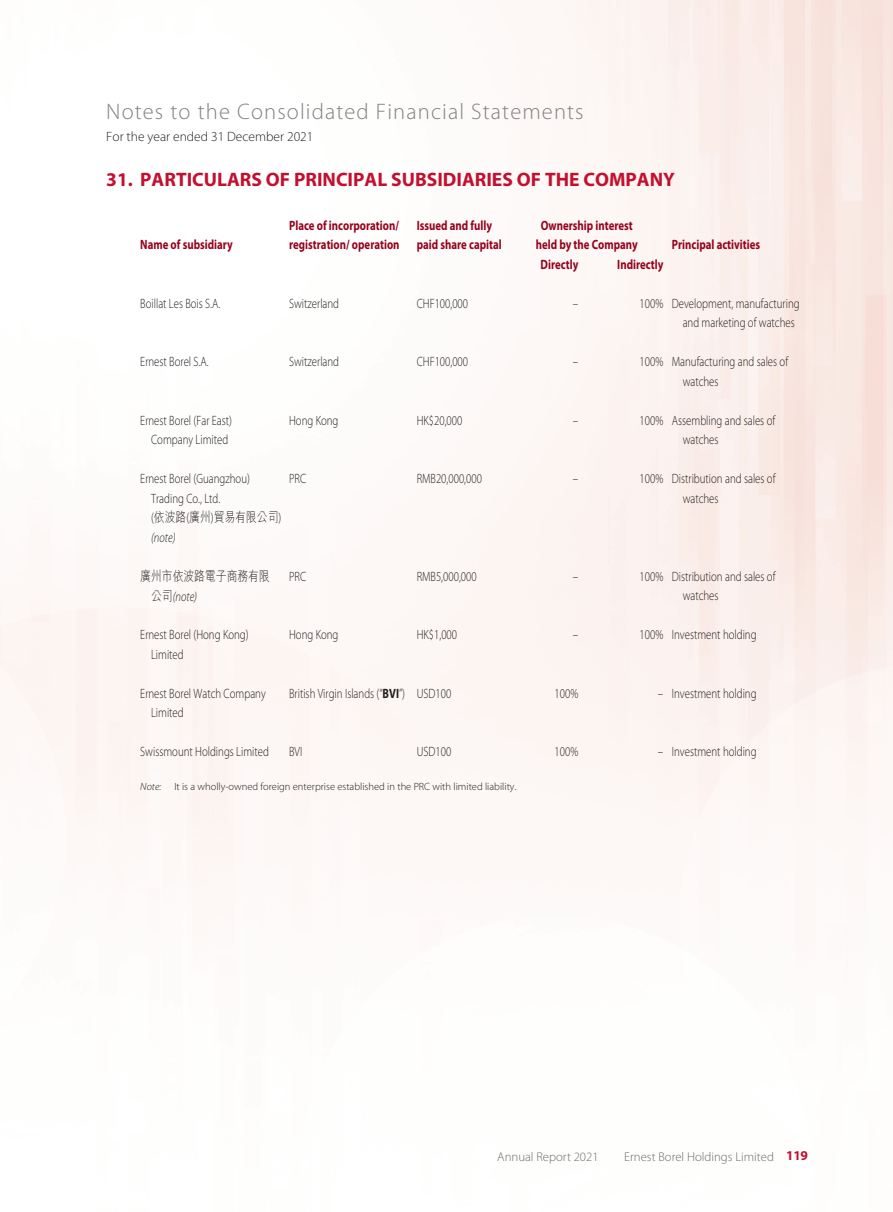
<style>
.page{position:relative;width:893px;height:1212px;background:#fff}
.page>*{position:absolute;margin:0;border:0;box-sizing:border-box;transform-origin:0 0}
.t1{font:300 22.5px "Myriad Pro";letter-spacing:.05em;color:#808285}
._01_H1{font:700 19.5px "Myriad Pro";color:#c3102f}
._50_Table_txt{font:300 13.5px "Myriad Pro";color:#231f20;scale:.8 1}
._50_Table_txt-2{font:700 13.5px/19.5px "Myriad Pro";color:#96031d;scale:.8 1}
._50_Table_txt-3{font:300 13.5px "Myriad Pro";color:#231f20}
._50_Table_txt-4{font:300 13.5px "M Hei HK";color:#231f20;scale:.8 1}
._50_Table_txt-5{font:italic 300 13.5px "Myriad Pro";color:#231f20;scale:.8 1}
.t2{font:300 12.75px "Myriad Pro";color:#6c6d70}
._06_Notes{font:300 10.5px "Myriad Pro";color:#231f20}
.s1{font-family:"Myriad Pro"}
.s2{font-family:"M Hei HK";font-style:normal}
.s3{font-weight:700}
.s4{font-style:italic}
.s5{font-weight:700;font-size:13.5px;color:#c3102f}
</style>
<div class="page">
<h1 class="t1" style="left:106px;top:98px;width:479px">Notes to the Consolidated Financial Statements</h1>
<p class="_50_Table_txt-3" style="left:106px;top:128px;width:209px">For the year ended 31 December 2021</p>
<p class="_01_H1" style="left:106px;top:167px;width:570px">31. PARTICULARS OF PRINCIPAL SUBSIDIARIES OF THE COMPANY</p>
<p class="_50_Table_txt-2" style="left:140px;top:234px;width:117px">Name of subsidiary</p>
<p class="_50_Table_txt-2" style="left:289px;top:215px;width:140px">Place of incorporation/ registration/ operation</p>
<p class="_50_Table_txt-2" style="left:417px;top:215px;width:108px">Issued and fully paid share capital</p>
<p class="_50_Table_txt-2" style="left:541px;top:215px;width:117px">Ownership interest</p>
<p class="_50_Table_txt-2" style="left:536px;top:234px;width:129px">held by the Company</p>
<p class="_50_Table_txt-2" style="left:672px;top:234px;width:112px">Principal activities</p>
<p class="_50_Table_txt-2" style="left:541px;top:254px;width:49px">Directly</p>
<p class="_50_Table_txt-2" style="left:617px;top:254px;width:59px">Indirectly</p>
<p class="_50_Table_txt" style="left:140px;top:295px;width:102px">Boillat Les Bois S.A.</p>
<p class="_50_Table_txt" style="left:289px;top:295px;width:64px">Switzerland</p>
<p class="_50_Table_txt" style="left:417px;top:295px;width:66px">CHF100,000</p>
<p class="_50_Table_txt" style="left:573px;top:295px;width:8px">–</p>
<p class="_50_Table_txt" style="left:640px;top:295px;width:31px">100%</p>
<p class="_50_Table_txt" style="left:672px;top:295px;width:161px">Development, manufacturing</p>
<p class="_50_Table_txt" style="left:683px;top:315px;width:142px">and marketing of watches</p>
<p class="_50_Table_txt" style="left:140px;top:354px;width:87px">Ernest Borel S.A.</p>
<p class="_50_Table_txt" style="left:289px;top:354px;width:64px">Switzerland</p>
<p class="_50_Table_txt" style="left:417px;top:354px;width:66px">CHF100,000</p>
<p class="_50_Table_txt" style="left:573px;top:354px;width:8px">–</p>
<p class="_50_Table_txt" style="left:640px;top:354px;width:31px">100%</p>
<p class="_50_Table_txt" style="left:672px;top:354px;width:147px">Manufacturing and sales of</p>
<p class="_50_Table_txt" style="left:683px;top:373px;width:46px">watches</p>
<p class="_50_Table_txt" style="left:140px;top:412px;width:116px">Ernest Borel (Far East)</p>
<p class="_50_Table_txt" style="left:151px;top:432px;width:98px">Company Limited</p>
<p class="_50_Table_txt" style="left:289px;top:412px;width:63px">Hong Kong</p>
<p class="_50_Table_txt" style="left:417px;top:412px;width:59px">HK$20,000</p>
<p class="_50_Table_txt" style="left:573px;top:412px;width:8px">–</p>
<p class="_50_Table_txt" style="left:640px;top:412px;width:31px">100%</p>
<p class="_50_Table_txt" style="left:672px;top:412px;width:131px">Assembling and sales of</p>
<p class="_50_Table_txt" style="left:683px;top:432px;width:46px">watches</p>
<p class="_50_Table_txt" style="left:140px;top:471px;width:139px">Ernest Borel (Guangzhou)</p>
<p class="_50_Table_txt" style="left:151px;top:490px;width:88px">Trading Co., Ltd.</p>
<p class="_50_Table_txt-4" style="left:151px;top:510px;width:164px"><span class="s1">(</span>依波路<span class="s1">(</span>廣州<span class="s1">)</span>貿易有限公司<span class="s1">)</span></p>
<p class="_50_Table_txt-5" style="left:151px;top:529px;width:32px">(note)</p>
<p class="_50_Table_txt" style="left:289px;top:471px;width:23px">PRC</p>
<p class="_50_Table_txt" style="left:417px;top:471px;width:83px">RMB20,000,000</p>
<p class="_50_Table_txt" style="left:573px;top:471px;width:8px">–</p>
<p class="_50_Table_txt" style="left:640px;top:471px;width:31px">100%</p>
<p class="_50_Table_txt" style="left:672px;top:471px;width:131px">Distribution and sales of</p>
<p class="_50_Table_txt" style="left:683px;top:490px;width:46px">watches</p>
<p class="_50_Table_txt-4" style="left:140px;top:569px;width:163px">廣州市依波路電子商務有限</p>
<p class="_50_Table_txt-5" style="left:151px;top:588px;width:59px"><span class="s2">公司</span>(note)</p>
<p class="_50_Table_txt" style="left:289px;top:568px;width:23px">PRC</p>
<p class="_50_Table_txt" style="left:417px;top:568px;width:76px">RMB5,000,000</p>
<p class="_50_Table_txt" style="left:573px;top:568px;width:8px">–</p>
<p class="_50_Table_txt" style="left:640px;top:568px;width:31px">100%</p>
<p class="_50_Table_txt" style="left:672px;top:568px;width:131px">Distribution and sales of</p>
<p class="_50_Table_txt" style="left:683px;top:588px;width:46px">watches</p>
<p class="_50_Table_txt" style="left:140px;top:627px;width:137px">Ernest Borel (Hong Kong)</p>
<p class="_50_Table_txt" style="left:151px;top:646px;width:42px">Limited</p>
<p class="_50_Table_txt" style="left:289px;top:627px;width:63px">Hong Kong</p>
<p class="_50_Table_txt" style="left:417px;top:627px;width:52px">HK$1,000</p>
<p class="_50_Table_txt" style="left:573px;top:627px;width:8px">–</p>
<p class="_50_Table_txt" style="left:640px;top:627px;width:31px">100%</p>
<p class="_50_Table_txt" style="left:672px;top:627px;width:107px">Investment holding</p>
<p class="_50_Table_txt" style="left:140px;top:685px;width:158px">Ernest Borel Watch Company</p>
<p class="_50_Table_txt" style="left:151px;top:705px;width:42px">Limited</p>
<p class="_50_Table_txt" style="left:289px;top:685px;width:146px">British Virgin Islands (“<span class="s3">BVI</span>”)</p>
<p class="_50_Table_txt" style="left:417px;top:685px;width:45px">USD100</p>
<p class="_50_Table_txt" style="left:554px;top:685px;width:31px">100%</p>
<p class="_50_Table_txt" style="left:658px;top:685px;width:8px">–</p>
<p class="_50_Table_txt" style="left:672px;top:685px;width:107px">Investment holding</p>
<p class="_50_Table_txt" style="left:140px;top:744px;width:162px">Swissmount Holdings Limited</p>
<p class="_50_Table_txt" style="left:289px;top:744px;width:18px">BVI</p>
<p class="_50_Table_txt" style="left:417px;top:744px;width:45px">USD100</p>
<p class="_50_Table_txt" style="left:554px;top:744px;width:31px">100%</p>
<p class="_50_Table_txt" style="left:658px;top:744px;width:8px">–</p>
<p class="_50_Table_txt" style="left:672px;top:744px;width:107px">Investment holding</p>
<p class="_06_Notes" style="left:140px;top:780px;width:377px"><span class="s4">Note:</span> It is a wholly-owned foreign enterprise established in the PRC with limited liability.</p>
<p class="t2" style="left:497px;top:1148px;width:103px">Annual Report 2021</p>
<p class="t2" style="left:624px;top:1148px;width:185px">Ernest Borel Holdings Limited <span class="s5">119</span></p>
</div>
